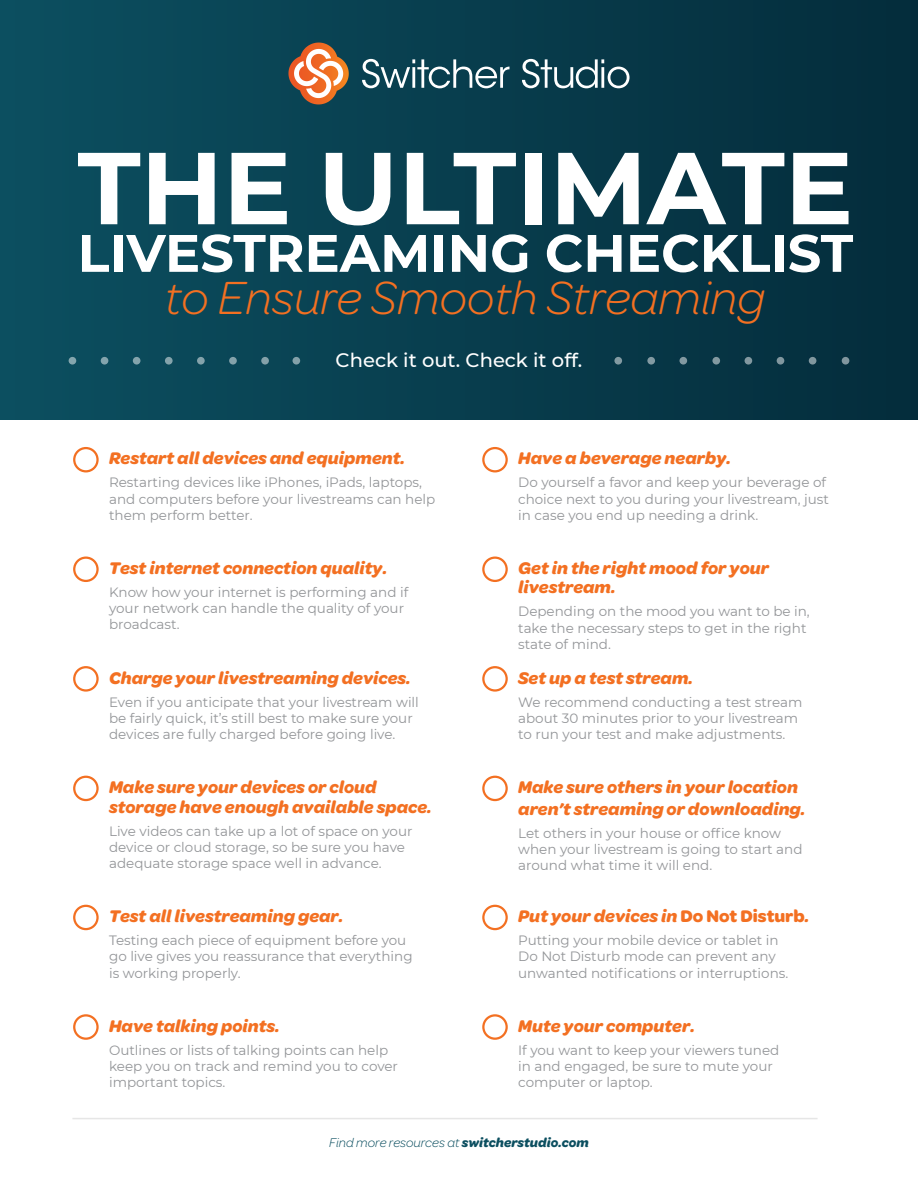
<style>
.page{position:relative;width:918px;height:1188px;background:#fff}
.page>*{position:absolute;margin:0;border:0;box-sizing:border-box;transform-origin:0 0}
.t1{font:700 102px "Montserrat";color:#fff}
.t2{font:700 52.65px "Montserrat";color:#fff}
.t3{font:italic 300 49.65px "Omnes Cyrillic";color:#f37022}
.t4{font:500 19.5px "Montserrat";color:#fff}
.t5{font:italic 700 18px/19.5px "Omnes Cyrillic";color:#f37022}
.t6{font:13.5px/16.2px "Montserrat";color:#939598}
.t7{font:italic 300 13.5px "Omnes Cyrillic";color:#0c4f60}
.s1{font-style:normal}
.s2{font-weight:700}
</style>
<div class="page">
<div style="left:0;top:0;width:918px;height:420px;background:linear-gradient(to right,#0c4f60,#042c3b)"></div>
<svg style="left:288px;top:43px;width:61px;height:61px"></svg>
<svg style="left:362px;top:59px;width:268px;height:29px"></svg>
<div style="left:482px;top:447px;width:26px;height:25px;border:2px solid #f37022;border-radius:50%"></div>
<div style="left:482px;top:776px;width:26px;height:25px;border:2px solid #f37022;border-radius:50%"></div>
<div style="left:482px;top:557px;width:26px;height:25px;border:2px solid #f37022;border-radius:50%"></div>
<div style="left:482px;top:666px;width:26px;height:26px;border:2px solid #f37022;border-radius:50%"></div>
<div style="left:482px;top:905px;width:26px;height:25px;border:2px solid #f37022;border-radius:50%"></div>
<div style="left:73px;top:447px;width:26px;height:25px;border:2px solid #f37022;border-radius:50%"></div>
<div style="left:73px;top:666px;width:26px;height:26px;border:2px solid #f37022;border-radius:50%"></div>
<div style="left:73px;top:557px;width:26px;height:25px;border:2px solid #f37022;border-radius:50%"></div>
<div style="left:73px;top:776px;width:26px;height:25px;border:2px solid #f37022;border-radius:50%"></div>
<div style="left:73px;top:905px;width:26px;height:25px;border:2px solid #f37022;border-radius:50%"></div>
<div style="left:73px;top:1014px;width:26px;height:26px;border:2px solid #f37022;border-radius:50%"></div>
<div style="left:482px;top:1014px;width:26px;height:26px;border:2px solid #f37022;border-radius:50%"></div>
<hr style="left:72px;top:1118px;width:746px;height:1px;background:#e6e6e6">
<div style="left:69px;top:357px;width:7px;height:8px;background:#84a5ad;border-radius:50%"></div>
<div style="left:101px;top:357px;width:7px;height:8px;background:#84a4ad;border-radius:50%"></div>
<div style="left:133px;top:357px;width:7px;height:8px;background:#84a4ac;border-radius:50%"></div>
<svg style="left:165px;top:357px;width:8px;height:8px"></svg>
<svg style="left:197px;top:357px;width:8px;height:8px"></svg>
<div style="left:229px;top:357px;width:8px;height:8px;background:#84a2aa;border-radius:50%"></div>
<svg style="left:261px;top:357px;width:8px;height:8px"></svg>
<div style="left:293px;top:357px;width:7px;height:8px;background:#83a1a9;border-radius:50%"></div>
<svg style="left:614px;top:357px;width:8px;height:8px"></svg>
<svg style="left:647px;top:357px;width:8px;height:8px"></svg>
<svg style="left:679px;top:357px;width:8px;height:8px"></svg>
<svg style="left:712px;top:357px;width:8px;height:8px"></svg>
<div style="left:745px;top:357px;width:7px;height:8px;background:#8298a0;border-radius:50%"></div>
<div style="left:777px;top:357px;width:7px;height:8px;background:#81979f;border-radius:50%"></div>
<div style="left:809px;top:357px;width:7px;height:8px;background:#81979e;border-radius:50%"></div>
<div style="left:842px;top:357px;width:7px;height:8px;background:#81969e;border-radius:50%"></div>
<p class="t1" style="left:78px;top:115px;width:777px">THE ULTIMATE</p>
<p class="t2" style="left:78px;top:215px;width:777px">LIVESTREAMING CHECKLIST</p>
<p class="t3" style="left:165px;top:271px;width:602px">to Ensure Smooth Streaming</p>
<p class="t4" style="left:336px;top:347px;width:248px">Check it out. Check it off.</p>
<p class="t5" style="left:109px;top:449px;width:298px">Restart all devices and equipment.</p>
<p class="t6" style="left:109px;top:474px;width:328px">Restarting devices like iPhones, iPads, laptops, and computers before your livestreams can help them perform better.</p>
<p class="t5" style="left:109px;top:558px;width:280px">Test internet connection quality.</p>
<p class="t6" style="left:109px;top:584px;width:301px">Know how your internet is performing and if your network can handle the quality of your broadcast.</p>
<p class="t5" style="left:109px;top:668px;width:303px">Charge your livestreaming devices.</p>
<p class="t6" style="left:109px;top:693px;width:311px">Even if you anticipate that your livestream will be fairly quick, it’s still best to make sure your devices are fully charged before going live.</p>
<p class="t5" style="left:109px;top:777px;width:324px">Make sure your devices or cloud storage have enough available space.</p>
<p class="t6" style="left:109px;top:822px;width:305px">Live videos can take up a lot of space on your device or cloud storage, so be sure you have adequate storage space well in advance.</p>
<p class="t5" style="left:109px;top:906px;width:236px">Test all livestreaming gear.</p>
<p class="t6" style="left:109px;top:932px;width:305px">Testing each piece of equipment before you go live gives you reassurance that everything is working properly.</p>
<p class="t5" style="left:109px;top:1016px;width:172px">Have talking points.</p>
<p class="t6" style="left:109px;top:1041px;width:290px">Outlines or lists of talking points can help keep you on track and remind you to cover important topics.</p>
<p class="t5" style="left:518px;top:449px;width:214px">Have a beverage nearby.</p>
<p class="t6" style="left:518px;top:474px;width:312px">Do yourself a favor and keep your beverage of choice next to you during your livestream, just in case you end up needing a drink.</p>
<p class="t5" style="left:518px;top:558px;width:253px">Get in the right mood for your livestream.</p>
<p class="t6" style="left:518px;top:603px;width:293px">Depending on the mood you want to be in, take the necessary steps to get in the right state of mind.</p>
<p class="t5" style="left:518px;top:668px;width:176px">Set up a test stream.</p>
<p class="t6" style="left:518px;top:693px;width:286px">We recommend conducting a test stream about 30 minutes prior to your livestream to run your test and make adjustments.</p>
<p class="t5" style="left:518px;top:776px;width:289px;line-height:21.6px">Make sure others in your location aren’t streaming or downloading.</p>
<p class="t6" style="left:518px;top:824px;width:286px">Let others in your house or office know when your livestream is going to start and around what time it will end.</p>
<p class="t5" style="left:518px;top:906px;width:293px">Put your devices in <span class="s1">Do Not Disturb</span>.</p>
<p class="t6" style="left:518px;top:932px;width:272px">Putting your mobile device or tablet in<br>Do Not Disturb mode can prevent any unwanted notifications or interruptions.</p>
<p class="t5" style="left:518px;top:1016px;width:178px">Mute your computer.</p>
<p class="t6" style="left:518px;top:1041px;width:263px">If you want to keep your viewers tuned in and engaged, be sure to mute your computer or laptop.</p>
<p class="t7" style="left:329px;top:1135px;width:261px">Find more resources at <span class="s2">switcherstudio.com</span></p>
</div>
